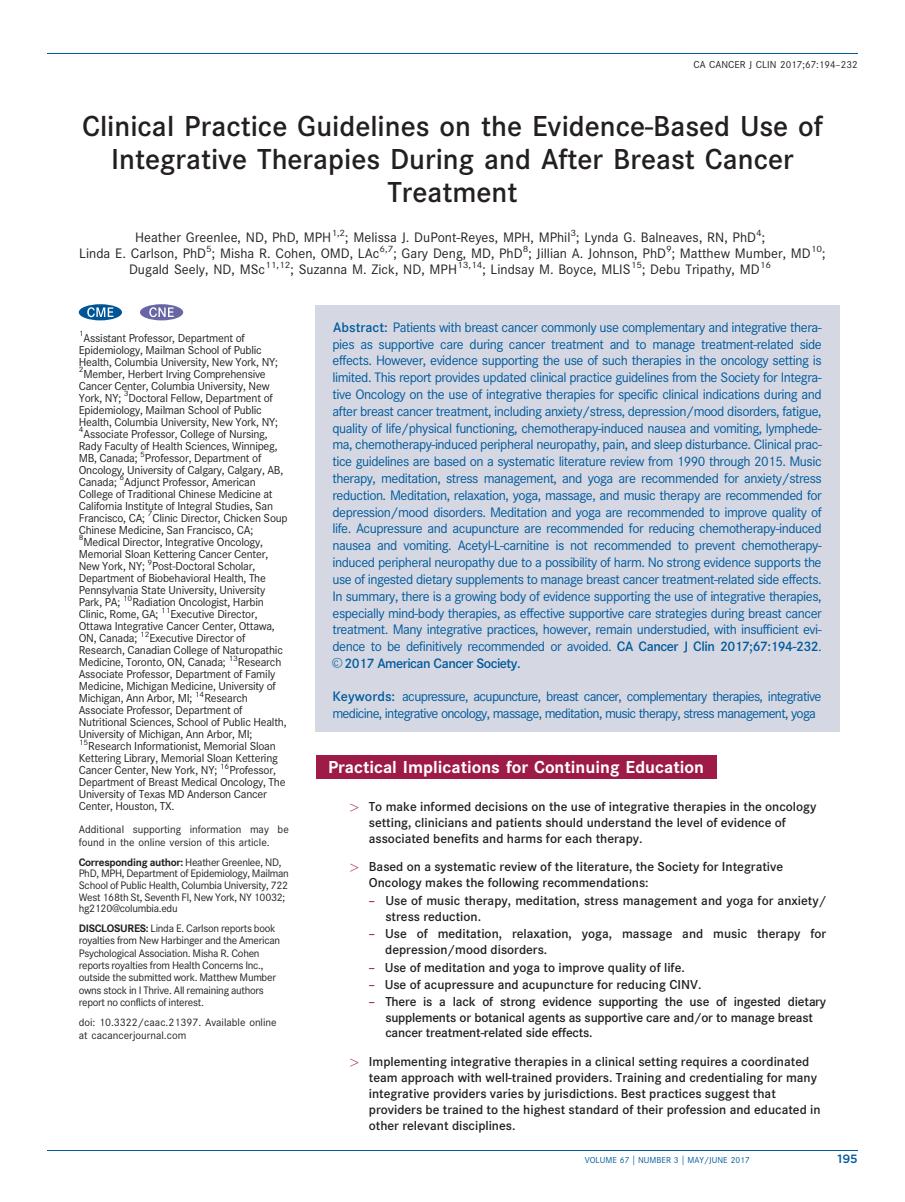
<style>
.page{position:relative;width:905px;height:1202px;background:#fff}
.page>*{position:absolute;margin:0;border:0;box-sizing:border-box;transform-origin:0 0}
.t1{font:30px/33px "Adv P4 C9 FE3";color:#231f20;text-align:center}
.t2{font:18px "Adv P4 C9 FE5";color:#fff}
.t3{font:14.25px/16.8px "Adv P4 C9 FE1";letter-spacing:-.05em;color:#005a9c;text-align:justify}
.t4{font:14.25px/15.8px "Adv P4 C9 FE1";color:#231f20;text-align:center}
.t5{font:14.25px "Adv P4 C9 FE3";letter-spacing:-.035em;color:#005a9c}
.t6{font:13.5px/15.9px "Adv P4 C9 FE3";color:#231f20}
.t7{font:12px/12px "Adv P4 C9 FE1";letter-spacing:-.02em;color:#231f20}
.t8{font:12px "Adv PS455788";color:#005a9c}
.t9{font:11.25px/12.5px "Adv P4 C9 FE1";letter-spacing:-.025em;color:#231f20}
.t10{font:11.25px/12.8px "Adv P4 C9 FE1";color:#231f20}
.t11{font:11.25px "Adv P4 C9 FE5";letter-spacing:-.025em;color:#231f20}
.t12{font:10.5px "Adv P4 C9 FE1";color:#231f20}
.t13{font:9px "Adv P4 C9 FE1";color:#005a9c}
.s1{font-family:"Adv P4 C9 FE1"}
.s2{font-family:"Adv P4 C9 FE5"}
.s3{font-family:"Adv P4 C9 FE3"}
.s4{font-family:"Adv P80516";font-size:12.45px}
.s5{font-family:"Adv P4 C9 FE1";font-size:8.1px}
.s6{font-family:"Adv P4 C4 E51";color:#9d1b46}
.s7{color:#9d1b46}
.s8{font-family:"Adv PS Unv GMP"}
</style>
<div class="page">
<div style="left:315px;top:305px;width:524px;height:426px;background:#d5d8e3"></div>
<div style="left:316px;top:754px;width:400px;height:24px;background:#9d1b46"></div>
<div style="left:79px;top:304px;width:43px;height:16px;background:#005596;border-radius:50%"></div>
<svg style="left:87px;top:307px;width:26px;height:10px"></svg>
<div style="left:140px;top:304px;width:43px;height:16px;background:#6765a4;border-radius:50%"></div>
<svg style="left:149px;top:307px;width:25px;height:10px"></svg>
<hr style="left:47px;top:1149px;width:810px;height:1px;background:#005a9c">
<hr style="left:47px;top:53px;width:810px;height:1px;background:#005a9c">
<p class="t12" style="left:693px;top:61px;width:166px">CA CANCER J CLIN 2017;67:194–232</p>
<h1 class="t1" style="left:82px;top:112px;width:742px">Clinical Practice Guidelines on the Evidence-Based Use of<br>Integrative Therapies During and After Breast Cancer<br>Treatment</h1>
<p class="t4" style="left:79px;top:231px;width:747px">Heather Greenlee, ND, PhD, MPH<sup>1,2</sup>; Melissa J. DuPont-Reyes, MPH, MPhil<sup>3</sup>; Lynda G. Balneaves, RN, PhD<sup>4</sup>;<br>Linda E. Carlson, PhD<sup>5</sup>; Misha R. Cohen, OMD, LAc<sup>6,7</sup>; Gary Deng, MD, PhD<sup>8</sup>; Jillian A. Johnson, PhD<sup>9</sup>; Matthew Mumber, MD<sup>10</sup>;<br>Dugald Seely, ND, MSc<sup>11,12</sup>; Suzanna M. Zick, ND, MPH<sup>13,14</sup>; Lindsay M. Boyce, MLIS<sup>15</sup>; Debu Tripathy, MD<sup>16</sup></p>
<p class="t7" style="left:79px;top:333px;width:210px"><sup>1</sup>Assistant Professor, Department of Epidemiology, Mailman School of Public Health, Columbia University, New York, NY; <sup>2</sup>Member, Herbert Irving Comprehensive Cancer Center, Columbia University, New York, NY; <sup>3</sup>Doctoral Fellow, Department of Epidemiology, Mailman School of Public Health, Columbia University, New York, NY; <sup>4</sup>Associate Professor, College of Nursing, Rady Faculty of Health Sciences, Winnipeg, MB, Canada; <sup>5</sup>Professor, Department of Oncology, University of Calgary, Calgary, AB, Canada; <sup>6</sup>Adjunct Professor, American College of Traditional Chinese Medicine at California Institute of Integral Studies, San Francisco, CA; <sup>7</sup>Clinic Director, Chicken Soup Chinese Medicine, San Francisco, CA; <sup>8</sup>Medical Director, Integrative Oncology, Memorial Sloan Kettering Cancer Center, New York, NY; <sup>9</sup>Post-Doctoral Scholar, Department of Biobehavioral Health, The Pennsylvania State University, University Park, PA; <sup>10</sup>Radiation Oncologist, Harbin Clinic, Rome, GA; <sup>11</sup>Executive Director, Ottawa Integrative Cancer Center, Ottawa, ON, Canada; <sup>12</sup>Executive Director of Research, Canadian College of Naturopathic Medicine, Toronto, ON, Canada; <sup>13</sup>Research Associate Professor, Department of Family Medicine, Michigan Medicine, University of Michigan, Ann Arbor, MI; <sup>14</sup>Research Associate Professor, Department of Nutritional Sciences, School of Public Health, University of Michigan, Ann Arbor, MI; <sup>15</sup>Research Informationist, Memorial Sloan Kettering Library, Memorial Sloan Kettering Cancer Center, New York, NY; <sup>16</sup>Professor, Department of Breast Medical Oncology, The University of Texas MD Anderson Cancer Center, Houston, TX.</p>
<p class="t10" style="left:79px;top:824px;width:211px">Additional supporting information may be found in the online version of this article.</p>
<p class="t11" style="left:79px;top:858px;width:204px">Corresponding author: <span class="s1">Heather Greenlee, ND,</span></p>
<p class="t9" style="left:79px;top:868px;width:211px;line-height:11.7px">PhD, MPH, Department of Epidemiology, Mailman School of Public Health, Columbia University, 722<br>West 168th St, Seventh Fl, New York, NY 10032; hg2120@columbia.edu</p>
<p class="t9" style="left:79px;top:922px;width:203px"><span class="s2">DISCLOSURES:</span> Linda E. Carlson reports book royalties from New Harbinger and the American Psychological Association. Misha R. Cohen reports royalties from Health Concerns Inc., outside the submitted work. Matthew Mumber owns stock in I Thrive. All remaining authors report no conflicts of interest.</p>
<p class="t10" style="left:79px;top:1016px;width:199px">doi: 10.3322/caac.21397. Available online at cacancerjournal.com</p>
<p class="t3" style="left:332px;top:320px;width:491px"><span class="s3">Abstract:</span> Patients with breast cancer commonly use complementary and integrative thera&shy;pies as supportive care during cancer treatment and to manage treatment-related side effects. However, evidence supporting the use of such therapies in the oncology setting is limited. This report provides updated clinical practice guidelines from the Society for Integra&shy;tive Oncology on the use of integrative therapies for specific clinical indications during and after breast cancer treatment, including anxiety/stress, depression/mood disorders, fatigue, quality of life/physical functioning, chemotherapy-induced nausea and vomiting, lymphede&shy;ma, chemotherapy-induced peripheral neuropathy, pain, and sleep disturbance. Clinical prac&shy;tice guidelines are based on a systematic literature review from 1990 through 2015. Music therapy, meditation, stress management, and yoga are recommended for anxiety/stress reduction. Meditation, relaxation, yoga, massage, and music therapy are recommended for depression/mood disorders. Meditation and yoga are recommended to improve quality of life. Acupressure and acupuncture are recommended for reducing chemotherapy-induced nausea and vomiting. Acetyl-L-carnitine is not recommended to prevent chemotherapy&shy;induced peripheral neuropathy due to a possibility of harm. No strong evidence supports the use of ingested dietary supplements to manage breast cancer treatment-related side effects.<br>In summary, there is a growing body of evidence supporting the use of integrative therapies, especially mind-body therapies, as effective supportive care strategies during breast cancer treatment. Many integrative practices, however, remain understudied, with insufficient evi&shy;dence to be definitively recommended or avoided. <span class="s3">CA Cancer J Clin 2017;67:194-232</span>.</p>
<p class="t5" style="left:332px;top:658px;width:190px"><span class="s4">V</span><span class="s5">C</span> 2017 American Cancer Society.</p>
<p class="t3" style="left:332px;top:689px;width:490px;line-height:17.2px"><span class="s3">Keywords:</span> acupressure, acupuncture, breast cancer, complementary therapies, integrative medicine, integrative oncology, massage, meditation, music therapy, stress management, yoga</p>
<p class="t2" style="left:328px;top:760px;width:377px">Practical Implications for Continuing Education</p>
<p class="t6" style="left:369px;top:799px;width:449px;text-indent:-20px"><span class="s6">&gt;</span> To make informed decisions on the use of integrative therapies in the oncology setting, clinicians and patients should understand the level of evidence of associated benefits and harms for each therapy.</p>
<p class="t6" style="left:369px;top:860px;width:416px;text-indent:-20px"><span class="s6">&gt;</span> Based on a systematic review of the literature, the Society for Integrative<br>Oncology makes the following recommendations:</p>
<p class="t6" style="left:385px;top:893px;width:442px;text-indent:-17px"><span class="s7">–</span> Use of music therapy, meditation, stress management and yoga for anxiety/ stress reduction.</p>
<p class="t6" style="left:385px;top:927px;width:442px;text-indent:-17px"><span class="s7">–</span> Use of meditation, relaxation, yoga, massage and music therapy for depression/mood disorders.</p>
<p class="t6" style="left:368px;top:960px;width:318px"><span class="s7">–</span> Use of meditation and yoga to improve quality of life.</p>
<p class="t6" style="left:368px;top:977px;width:334px"><span class="s7">–</span> Use of acupressure and acupuncture for reducing CINV.</p>
<p class="t6" style="left:385px;top:994px;width:442px;text-indent:-17px"><span class="s7">–</span> There is a lack of strong evidence supporting the use of ingested dietary supplements or botanical agents as supportive care and/or to manage breast cancer treatment-related side effects.</p>
<p class="t6" style="left:369px;top:1054px;width:453px;text-indent:-20px"><span class="s6">&gt;</span> Implementing integrative therapies in a clinical setting requires a coordinated team approach with well-trained providers. Training and credentialing for many integrative providers varies by jurisdictions. Best practices suggest that providers be trained to the highest standard of their profession and educated in other relevant disciplines.</p>
<p class="t13" style="left:584px;top:1157px;width:167px">VOLUME 67 <span class="s8">_</span> NUMBER 3 <span class="s8">_</span> MAY/JUNE 2017</p>
<p class="t8" style="left:837px;top:1154px;width:22px">195</p>
</div>
